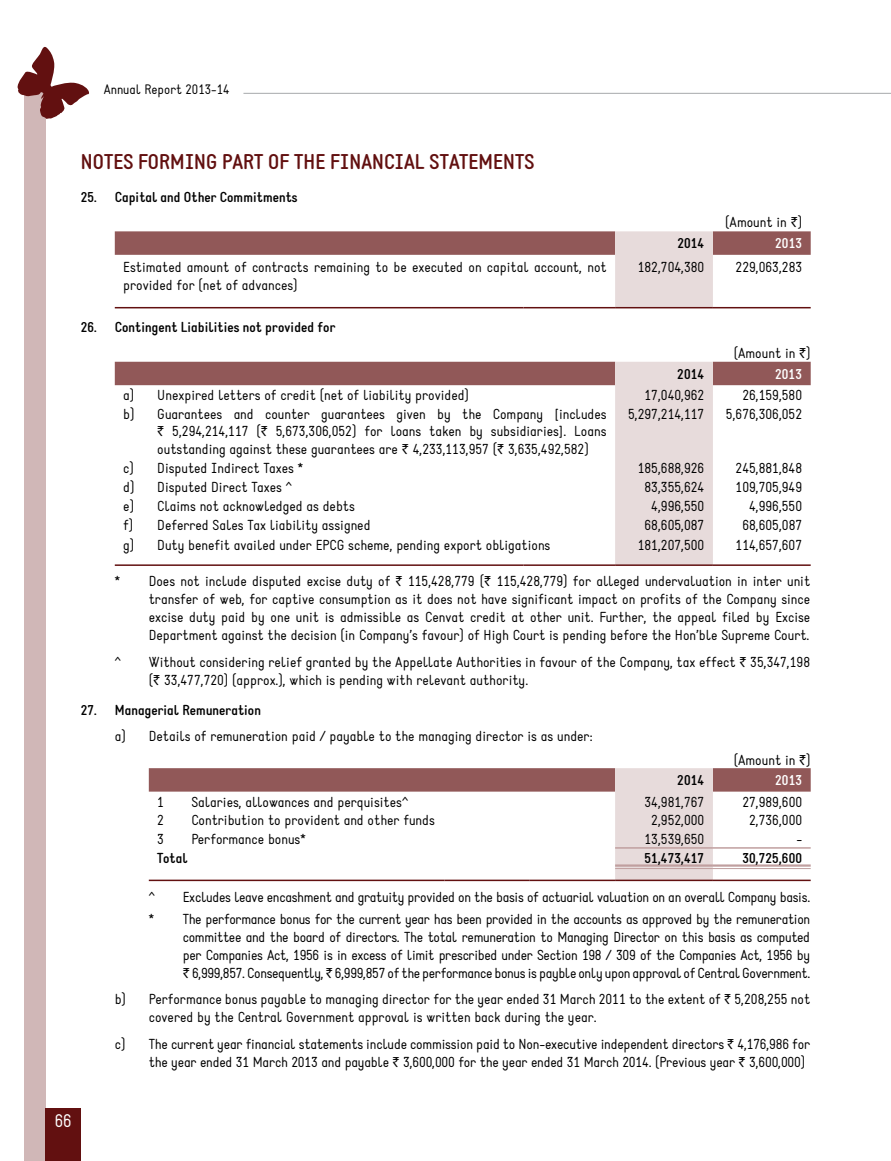
<style>
.page{position:relative;width:891px;height:1161px;background:#fff}
.page>*{position:absolute;margin:0;border:0;box-sizing:border-box;transform-origin:0 0}
.t1{font:700 21px "Static";color:#621010}
.t2{font:18px "Static";color:#fff}
.t3{font:14.25px/18px "Static";color:#000}
.t4{font:14.25px/22.2px "Static";letter-spacing:-.02em;color:#000;text-align:right}
.t5{font:700 14.25px "Static";color:#000}
.t6{font:700 14.25px "Static";color:#fff}
.t7{font:13.5px "Static";color:#000}
.s1{font-family:"Rupee"}
.s2{font-weight:700}
</style>
<div class="page">
<div style="left:24px;top:81px;width:21px;height:1080px;background:#d0b7b7"></div>
<svg style="left:17px;top:46px;width:72px;height:73px"></svg>
<hr style="left:243px;top:93px;width:648px;height:1px;background:#a7a9ac">
<div style="left:45px;top:1109px;width:36px;height:52px;background:#621010"></div>
<svg style="left:115px;top:231px;width:696px;height:76px"></svg>
<hr style="left:115px;top:307px;width:317px;height:1px;background:#621010">
<hr style="left:432px;top:307px;width:92px;height:1px;background:#621010">
<hr style="left:524px;top:307px;width:91px;height:1px;background:#621010">
<hr style="left:615px;top:307px;width:98px;height:1px;background:#621010">
<hr style="left:713px;top:307px;width:98px;height:1px;background:#621010">
<svg style="left:115px;top:362px;width:696px;height:202px"></svg>
<hr style="left:115px;top:564px;width:317px;height:2px;background:#621010">
<hr style="left:432px;top:564px;width:92px;height:2px;background:#621010">
<hr style="left:524px;top:564px;width:91px;height:2px;background:#621010">
<hr style="left:615px;top:564px;width:98px;height:2px;background:#621010">
<hr style="left:713px;top:564px;width:98px;height:2px;background:#621010">
<svg style="left:149px;top:768px;width:662px;height:112px"></svg>
<hr style="left:615px;top:847px;width:98px;height:2px;background:#c09f9f">
<hr style="left:615px;top:864px;width:98px;height:3px;background:#c09f9f">
<hr style="left:615px;top:868px;width:98px;height:1px;background:#c09f9f">
<hr style="left:713px;top:847px;width:98px;height:2px;background:#c09f9f">
<hr style="left:713px;top:864px;width:98px;height:3px;background:#c09f9f">
<hr style="left:713px;top:868px;width:98px;height:1px;background:#c09f9f">
<hr style="left:149px;top:880px;width:295px;height:1px;background:#621010">
<hr style="left:444px;top:880px;width:86px;height:1px;background:#621010">
<hr style="left:530px;top:880px;width:85px;height:1px;background:#621010">
<hr style="left:615px;top:880px;width:98px;height:1px;background:#621010">
<hr style="left:713px;top:880px;width:98px;height:1px;background:#621010">
<p class="t7" style="left:104px;top:81px;width:127px">Annual Report 2013-14</p>
<h1 class="t1" style="left:81px;top:149px;width:455px">Notes forming part of the financial statements</h1>
<p class="t5" style="left:81px;top:188px;width:218px">25. Capital and Other Commitments</p>
<p class="t3" style="left:725px;top:214px;width:78px">(Amount in <span class="s1">`</span>)</p>
<p class="t5" style="left:677px;top:235px;width:29px">2014</p>
<p class="t6" style="left:775px;top:235px;width:29px">2013</p>
<p class="t3" style="left:123px;top:258px;width:485px">Estimated amount of contracts remaining to be executed on capital account, not provided for (net of advances)</p>
<p class="t3" style="left:638px;top:258px;width:68px">182,704,380</p>
<p class="t3" style="left:736px;top:258px;width:68px">229,063,283</p>
<p class="t5" style="left:81px;top:319px;width:256px">26. Contingent Liabilities not provided for</p>
<p class="t3" style="left:734px;top:344px;width:78px">(Amount in <span class="s1">`</span>)</p>
<p class="t5" style="left:677px;top:365px;width:29px">2014</p>
<p class="t6" style="left:775px;top:365px;width:29px">2013</p>
<p class="t3" style="left:123px;top:387px;width:347px">a) Unexpired letters of credit (net of liability provided)</p>
<p class="t3" style="left:645px;top:387px;width:61px">17,040,962</p>
<p class="t3" style="left:742px;top:387px;width:61px">26,159,580</p>
<p class="t3" style="left:157px;top:406px;width:451px;line-height:17.1px;text-align:justify;text-indent:-34px">b) Guarantees and counter guarantees given by the Company [includes <span class="s1">`</span> 5,294,214,117 (<span class="s1">`</span> 5,673,306,052) for loans taken by subsidiaries]. Loans outstanding against these guarantees are <span class="s1">`</span> 4,233,113,957 (<span class="s1">`</span> 3,635,492,582)</p>
<p class="t3" style="left:628px;top:406px;width:78px">5,297,214,117</p>
<p class="t3" style="left:726px;top:406px;width:78px">5,676,306,052</p>
<p class="t3" style="left:123px;top:459px;width:181px">c) Disputed Indirect Taxes *</p>
<p class="t3" style="left:638px;top:459px;width:68px">185,688,926</p>
<p class="t3" style="left:736px;top:459px;width:68px">245,881,848</p>
<p class="t3" style="left:123px;top:478px;width:171px">d) Disputed Direct Taxes ^</p>
<p class="t3" style="left:645px;top:478px;width:61px">83,355,624</p>
<p class="t3" style="left:736px;top:478px;width:68px">109,705,949</p>
<p class="t3" style="left:123px;top:498px;width:233px">e) Claims not acknowledged as debts</p>
<p class="t3" style="left:651px;top:498px;width:55px">4,996,550</p>
<p class="t3" style="left:749px;top:498px;width:55px">4,996,550</p>
<p class="t3" style="left:123px;top:517px;width:249px">f) Deferred Sales Tax liability assigned</p>
<p class="t3" style="left:645px;top:517px;width:61px">68,605,087</p>
<p class="t3" style="left:742px;top:517px;width:61px">68,605,087</p>
<p class="t3" style="left:123px;top:536px;width:429px">g) Duty benefit availed under EPCG scheme, pending export obligations</p>
<p class="t3" style="left:638px;top:536px;width:68px">181,207,500</p>
<p class="t3" style="left:736px;top:536px;width:68px">114,657,607</p>
<p class="t3" style="left:149px;top:573px;width:663px;text-align:justify;text-indent:-34px">* Does not include disputed excise duty of <span class="s1">`</span> 115,428,779 (<span class="s1">`</span> 115,428,779) for alleged undervaluation in inter unit transfer of web, for captive consumption as it does not have significant impact on profits of the Company since excise duty paid by one unit is admissible as Cenvat credit at other unit. Further, the appeal filed by Excise Department against the decision (in Company’s favour) of High Court is pending before the Hon’ble Supreme Court.</p>
<p class="t3" style="left:115px;top:653px;width:8px">^</p>
<p class="t3" style="left:149px;top:653px;width:663px">Without considering relief granted by the Appellate Authorities in favour of the Company, tax effect <span class="s1">`</span> 35,347,198 (<span class="s1">`</span> 33,477,720) (approx.), which is pending with relevant authority.</p>
<p class="t3" style="left:115px;top:697px;width:479px;line-height:26.5px;text-indent:-34px"><span class="s2">27. Managerial Remuneration<br></span>a) Details of remuneration paid / payable to the managing director is as under:</p>
<p class="t3" style="left:734px;top:752px;width:78px">(Amount in <span class="s1">`</span>)</p>
<p class="t5" style="left:677px;top:772px;width:29px">2014</p>
<p class="t6" style="left:775px;top:772px;width:29px">2013</p>
<p class="t3" style="left:157px;top:793px;width:8px">1</p>
<p class="t3" style="left:191px;top:793px;width:219px">Salaries, allowances and perquisites^</p>
<p class="t3" style="left:645px;top:793px;width:61px">34,981,767</p>
<p class="t3" style="left:742px;top:793px;width:61px">27,989,600</p>
<p class="t3" style="left:157px;top:812px;width:8px">2</p>
<p class="t3" style="left:191px;top:812px;width:245px">Contribution to provident and other funds</p>
<p class="t3" style="left:651px;top:812px;width:55px">2,952,000</p>
<p class="t3" style="left:749px;top:812px;width:55px">2,736,000</p>
<p class="t3" style="left:157px;top:831px;width:8px">3</p>
<p class="t3" style="left:191px;top:831px;width:116px">Performance bonus*</p>
<p class="t3" style="left:645px;top:831px;width:61px">13,539,650</p>
<p class="t3" style="left:796px;top:831px;width:7px">-</p>
<p class="t5" style="left:157px;top:849px;width:32px">Total</p>
<p class="t5" style="left:645px;top:849px;width:61px">51,473,417</p>
<p class="t5" style="left:742px;top:849px;width:61px">30,725,600</p>
<p class="t3" style="left:149px;top:888px;width:8px">^</p>
<p class="t4" style="left:149px;top:886px;width:663px">Excludes leave encashment and gratuity provided on the basis of actuarial valuation on an overall Company basis.<br>* The performance bonus for the current year has been provided in the accounts as approved by the remuneration</p>
<p class="t3" style="left:183px;top:928px;width:629px;text-align:justify">committee and the board of directors. The total remuneration to Managing Director on this basis as computed per Companies Act, 1956 is in excess of limit prescribed under Section 198 / 309 of the Companies Act, 1956 by <span class="s1">`</span> 6,999,857. Consequently, <span class="s1">`</span> 6,999,857 of the performance bonus is payble only upon approval of Central Government.</p>
<p class="t3" style="left:149px;top:991px;width:663px;text-indent:-34px">b) Performance bonus payable to managing director for the year ended 31 March 2011 to the extent of <span class="s1">`</span> 5,208,255 not covered by the Central Government approval is written back during the year.</p>
<p class="t3" style="left:149px;top:1035px;width:663px;text-indent:-34px">c) The current year financial statements include commission paid to Non-executive independent directors <span class="s1">`</span> 4,176,986 for the year ended 31 March 2013 and payable <span class="s1">`</span> 3,600,000 for the year ended 31 March 2014. (Previous year <span class="s1">`</span> 3,600,000)</p>
<p class="t2" style="left:55px;top:1110px;width:19px">66</p>
</div>
